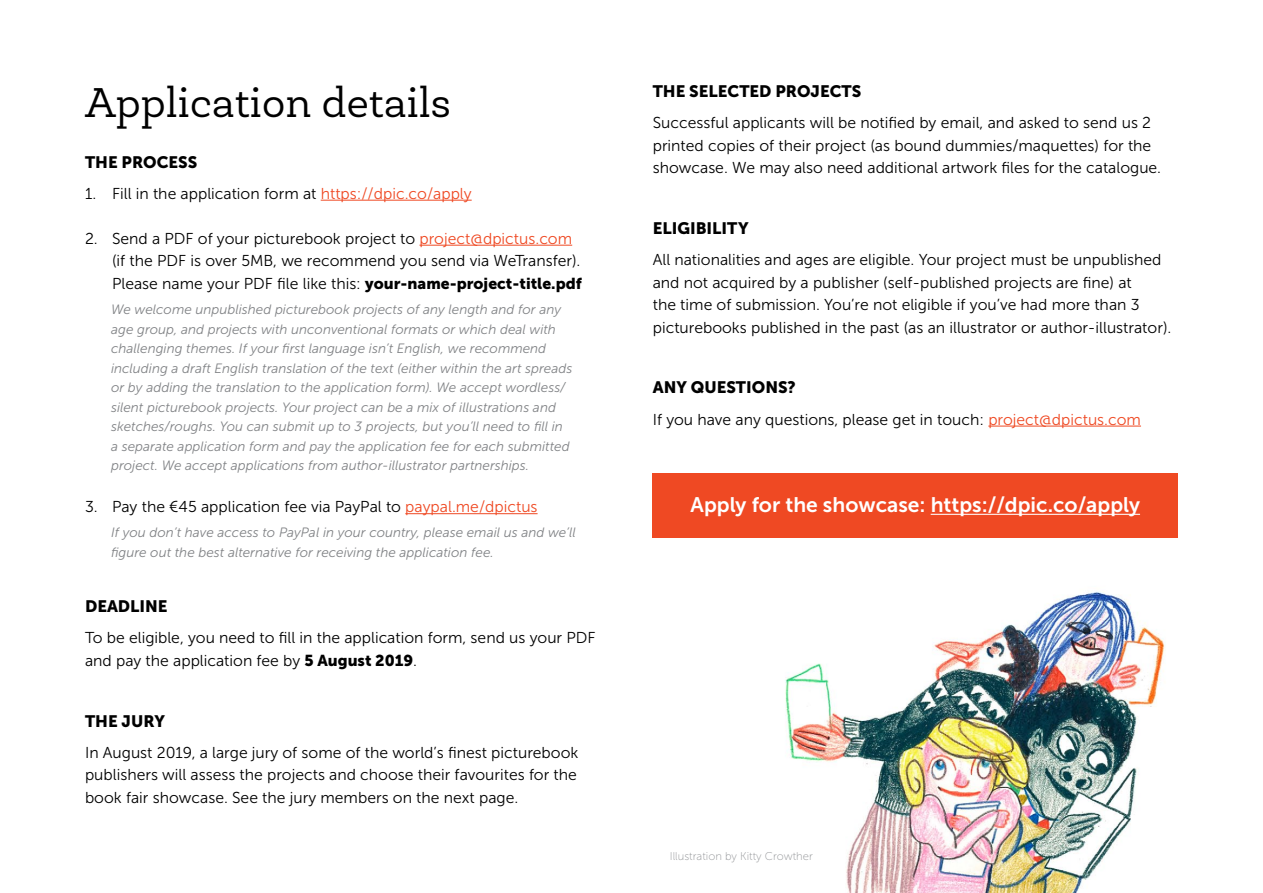
<style>
.page{position:relative;width:1263px;height:893px;background:#fff}
.page>*{position:absolute;margin:0;border:0;box-sizing:border-box;transform-origin:0 0}
.t1{font:42px "Newslab";letter-spacing:.01em;color:#000}
.t2{font:21px "Museo Sans 700";color:#fff}
.t3{font:16.5px "Museo Sans 900";color:#000}
.t4{font:15.75px/22.5px "Museo Sans 300";color:#000}
.t5{font:italic 13.5px/19.5px "Museo Sans 300";color:#808285}
.t6{font:11.25px "Museo Sans 100";color:#939598}
.s1{color:#ef4923}
.s2{font-family:"Museo Sans 900"}
</style>
<div class="page">
<img style="left:320px;top:199px;width:845px;height:694px">
<hr style="left:321px;top:200px;width:151px;height:1px;background:#ef4923">
<hr style="left:419px;top:245px;width:153px;height:1px;background:#ef4923">
<hr style="left:405px;top:513px;width:133px;height:1px;background:#ef4923">
<hr style="left:988px;top:426px;width:153px;height:1px;background:#ef4923">
<div style="left:653px;top:473px;width:525px;height:65px;background:#ef4923"></div>
<hr style="left:931px;top:514px;width:209px;height:1px;background:#fff">
<h1 class="t1" style="left:85px;top:76px;width:367px">Application details</h1>
<p class="t3" style="left:653px;top:82px;width:210px">THE SELECTED PROJECTS</p>
<p class="t4" style="left:653px;top:112px;width:510px">Successful applicants will be notified by email, and asked to send us 2 printed copies of their project (as bound dummies/maquettes) for the showcase. We may also need additional artwork files for the catalogue.</p>
<p class="t3" style="left:85px;top:152px;width:114px">THE PROCESS</p>
<p class="t4" style="left:85px;top:182px;width:388px">1. Fill in the application form at <span class="s1">https://dpic.co/apply</span></p>
<p class="t4" style="left:112px;top:227px;width:471px;text-indent:-27px">2. Send a PDF of your picturebook project to <span class="s1">project@dpictus.com </span>(if the PDF is over 5MB, we recommend you send via WeTransfer).<br>Please name your PDF file like this: <span class="s2">YOUR-NAME-PROJECT-TITLE.PDF</span></p>
<p class="t3" style="left:653px;top:219px;width:97px">ELIGIBILITY</p>
<p class="t4" style="left:653px;top:249px;width:520px">All nationalities and ages are eligible. Your project must be unpublished and not acquired by a publisher (self-published projects are fine) at<br>the time of submission. You’re not eligible if you’ve had more than 3 picturebooks published in the past (as an illustrator or author-illustrator).</p>
<p class="t5" style="left:111px;top:300px;width:463px">We welcome unpublished picturebook projects of any length and for any age group, and projects with unconventional formats or which deal with challenging themes. If your first language isn’t English, we recommend including a draft English translation of the text (either within the art spreads or by adding the translation to the application form). We accept wordless/ silent picturebook projects. Your project can be a mix of illustrations and sketches/roughs. You can submit up to 3 projects, but you’ll need to fill in a separate application form and pay the application fee for each submitted project. We accept applications from author-illustrator partnerships.</p>
<p class="t3" style="left:653px;top:378px;width:145px">ANY QUESTIONS?</p>
<p class="t4" style="left:653px;top:408px;width:490px">If you have any questions, please get in touch: <span class="s1">project@dpictus.com</span></p>
<p class="t4" style="left:85px;top:496px;width:454px">3. Pay the €45 application fee via PayPal to <span class="s1">paypal.me/dpictus</span></p>
<p class="t5" style="left:111px;top:523px;width:466px">If you don’t have access to PayPal in your country, please email us and we’ll figure out the best alternative for receiving the application fee.</p>
<p class="t3" style="left:85px;top:597px;width:84px">DEADLINE</p>
<p class="t4" style="left:85px;top:627px;width:512px">To be eligible, you need to fill in the application form, send us your PDF and pay the application fee by <span class="s2">5 AUGUST 2019</span>.</p>
<p class="t3" style="left:85px;top:711px;width:81px">THE JURY</p>
<p class="t4" style="left:85px;top:741px;width:495px;text-align:justify">In August 2019, a large jury of some of the world’s finest picturebook publishers will assess the projects and choose their favourites for the book fair showcase. See the jury members on the next page.</p>
<h2 class="t2" style="left:691px;top:493px;width:451px">Apply for the showcase: https://dpic.co/apply</h2>
<p class="t6" style="left:670px;top:850px;width:145px">Illustration by Kitty Crowther</p>
</div>
